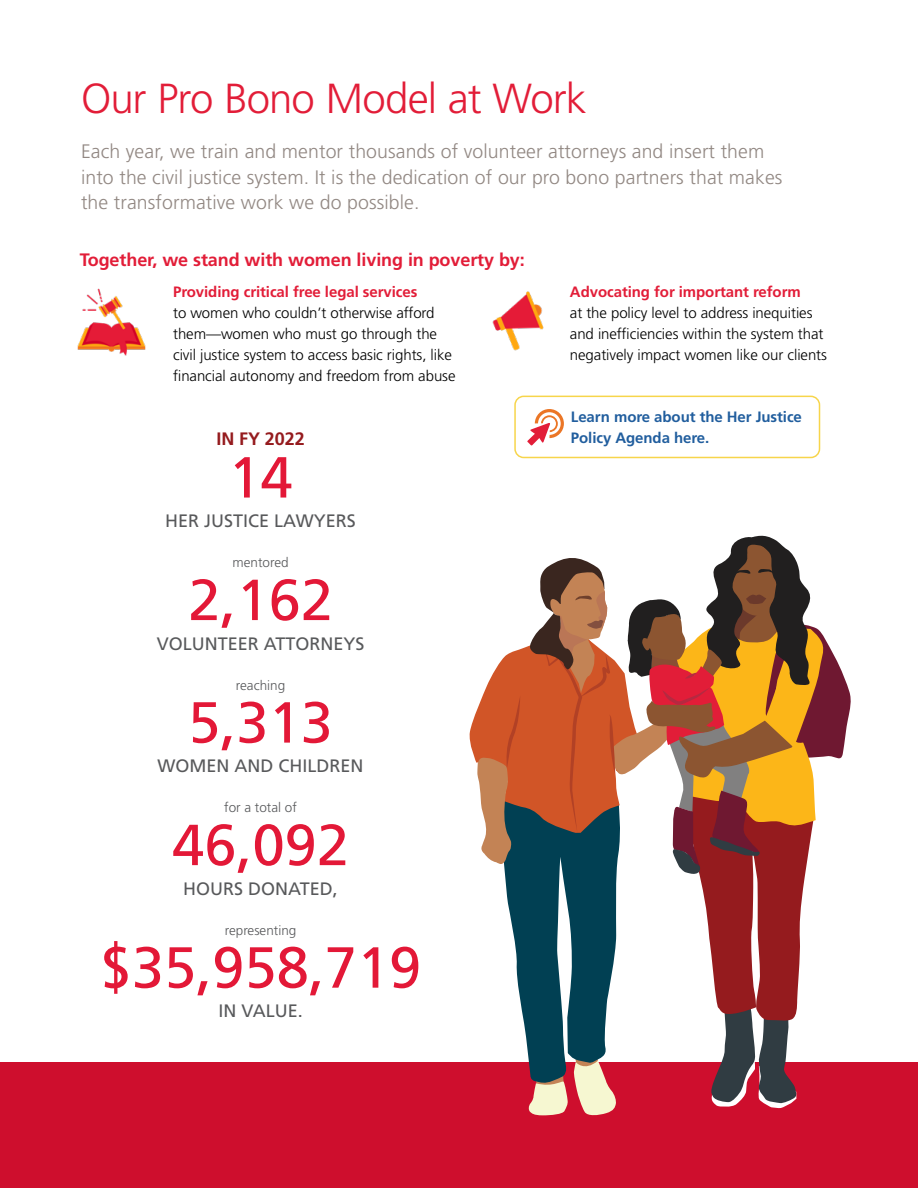
<style>
.page{position:relative;width:918px;height:1188px;background:#fff}
.page>*{position:absolute;margin:0;border:0;box-sizing:border-box;transform-origin:0 0}
.t1{font:57.75px "Frutiger LT Pro";color:#e31837}
.t2{font:300 42px "Frutiger LT Pro";letter-spacing:-.025em;color:#e21d38}
.t3{font:300 19.5px/25.5px "Frutiger LT Pro";letter-spacing:.005em;color:#928883}
.t4{font:18px "Frutiger LT Pro";color:#58595b}
.t5{font:700 18px "Frutiger LT Pro";letter-spacing:-.005em;color:#e21d38}
.t6{font:700 18px "Frutiger LT Pro";letter-spacing:-.005em;color:#951b1e}
.t7{font:300 15px/21px "Frutiger LT Pro";letter-spacing:-.005em;color:#000}
.t8{font:700 15px "Frutiger LT Pro";letter-spacing:-.005em;color:#e21d38}
.t9{font:700 15px/21px "Frutiger LT Pro";letter-spacing:-.005em;color:#215e9e}
.t10{font:300 13.5px "Frutiger LT Pro";color:#58595b}
</style>
<div class="page">
<div style="left:0;top:1063px;width:918px;height:125px;background:#ce0e2d"></div>
<div style="left:514px;top:396px;width:306px;height:62px;border:2px solid #f7d54b;border-radius:9px"></div>
<svg style="left:527px;top:409px;width:37px;height:36px"></svg>
<img style="left:77px;top:288px;width:69px;height:68px">
<img style="left:492px;top:291px;width:52px;height:60px">
<svg style="left:468px;top:535px;width:384px;height:581px"></svg>
<h2 class="t2" style="left:81px;top:74px;width:507px">Our Pro Bono Model at Work</h2>
<h3 class="t3" style="left:81px;top:139px;width:703px">Each year, we train and mentor thousands of volunteer attorneys and insert them into the civil justice system. It is the dedication of our pro bono partners that makes the transformative work we do possible.</h3>
<p class="t5" style="left:80px;top:249px;width:446px">Together, we stand with women living in poverty by:</p>
<p class="t8" style="left:173px;top:283px;width:246px">Providing critical free legal services</p>
<p class="t7" style="left:173px;top:303px;width:284px">to women who couldn’t otherwise afford them—women who must go through the civil justice system to access basic rights, like financial autonomy and freedom from abuse</p>
<p class="t6" style="left:216px;top:428px;width:90px">IN FY 2022</p>
<h1 class="t1" style="left:228px;top:444px;width:66px">14</h1>
<p class="t4" style="left:165px;top:510px;width:192px">HER JUSTICE LAWYERS</p>
<p class="t10" style="left:233px;top:555px;width:58px">mentored</p>
<h1 class="t1" style="left:188px;top:566px;width:146px">2,162</h1>
<p class="t4" style="left:157px;top:633px;width:209px">VOLUNTEER ATTORNEYS</p>
<p class="t10" style="left:236px;top:677px;width:51px">reaching</p>
<h1 class="t1" style="left:188px;top:689px;width:146px">5,313</h1>
<p class="t4" style="left:158px;top:755px;width:207px">WOMEN AND CHILDREN</p>
<p class="t10" style="left:224px;top:800px;width:74px">for a total of</p>
<h1 class="t1" style="left:172px;top:811px;width:178px">46,092</h1>
<p class="t4" style="left:183px;top:878px;width:156px">HOURS DONATED,</p>
<p class="t10" style="left:225px;top:922px;width:73px">representing</p>
<h1 class="t1" style="left:100px;top:934px;width:323px">$35,958,719</h1>
<p class="t4" style="left:218px;top:1000px;width:86px">IN VALUE.</p>
<p class="t8" style="left:570px;top:283px;width:232px">Advocating for important reform</p>
<p class="t7" style="left:570px;top:303px;width:259px">at the policy level to address inequities and inefficiencies within the system that negatively impact women like our clients</p>
<p class="t9" style="left:571px;top:406px;width:233px">Learn more about the Her Justice<br>Policy Agenda here.</p>
</div>
